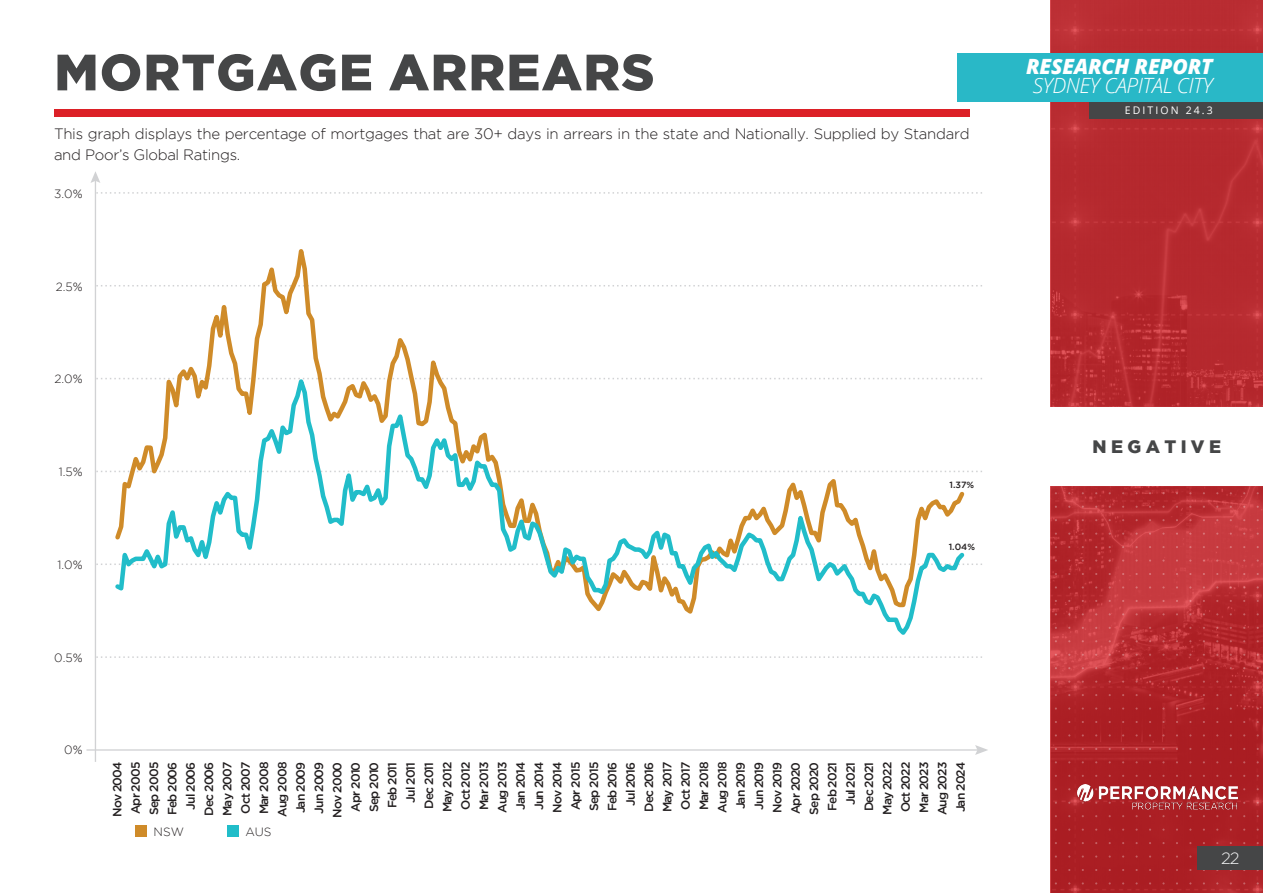
<style>
.page{position:relative;width:1263px;height:893px;background:#fff}
.page>*{position:absolute;margin:0;border:0;box-sizing:border-box;transform-origin:0 0}
.Sub-Title_Grey{font:900 51px "Gotham";letter-spacing:.025em;color:#454647}
.t1{font:italic 300 21px "Open Sans";letter-spacing:-.02em;color:#fff}
.t2{font:italic 800 21px "Open Sans";letter-spacing:-.01em;color:#fff}
.t3{font:900 18px "Gotham";letter-spacing:.245em;color:#454647}
.t4{font:300 16.5px "Gotham";color:#f2f3f4}
.t5{font:300 15px/21px "Gotham";letter-spacing:-.02em;color:#231f20}
.Text_for_graphs_Small{font:500 12px "Gotham";letter-spacing:-.07em;color:#231f20}
.Text_for_graphs{font:300 12px "Gotham";color:#231f20}
.t6{font:10.5px "Open Sans";letter-spacing:.2em;color:#fff}
.Text_for_graphs_Small-2{font:500 9px "Gotham";color:#231f20}
</style>
<div class="page">
<div style="left:1051px;top:0;width:212px;height:407px;background:#b6292e"></div>
<svg style="left:1050px;top:486px;width:213px;height:407px;fill:#b02328"></svg>
<div style="left:1197px;top:846px;width:66px;height:23px;background:#454647"></div>
<img style="left:1077px;top:785px;width:160px;height:25px">
<div style="left:1089px;top:101px;width:174px;height:18px;background:#454647"></div>
<div style="left:957px;top:53px;width:306px;height:48px;background:#29b8c7"></div>
<svg style="left:96px;top:656px;width:886px;height:2px"></svg>
<svg style="left:96px;top:563px;width:886px;height:2px"></svg>
<svg style="left:96px;top:378px;width:886px;height:1px"></svg>
<svg style="left:96px;top:471px;width:886px;height:1px"></svg>
<svg style="left:96px;top:192px;width:886px;height:2px"></svg>
<svg style="left:96px;top:285px;width:886px;height:1px"></svg>
<svg style="left:113px;top:249px;width:852px;height:116px"></svg>
<svg style="left:113px;top:365px;width:852px;height:270px"></svg>
<div style="left:54px;top:110px;width:916px;height:7px;background:#dc2027"></div>
<hr style="left:86px;top:749px;width:895px;height:2px;background:#d1d2d4">
<svg style="left:975px;top:745px;width:13px;height:10px"></svg>
<hr style="left:95px;top:178px;width:1px;height:584px;background:#d1d2d4">
<svg style="left:90px;top:171px;width:10px;height:12px"></svg>
<div style="left:136px;top:826px;width:11px;height:11px;background:#cf8b29"></div>
<div style="left:227px;top:826px;width:11px;height:11px;background:#21bdc9"></div>
<p class="Sub-Title_Grey" style="left:54px;top:43px;width:602px">MORTGAGE ARREARS</p>
<p class="t5" style="left:54px;top:123px;width:917px">This graph displays the percentage of mortgages that are 30+ days in arrears in the state and Nationally. Supplied by Standard and Poor’s Global Ratings.</p>
<p class="Text_for_graphs" style="left:54px;top:187px;width:30px">3.0%</p>
<p class="Text_for_graphs" style="left:56px;top:280px;width:28px">2.5%</p>
<p class="Text_for_graphs" style="left:54px;top:373px;width:30px">2.0%</p>
<p class="Text_for_graphs" style="left:59px;top:465px;width:25px">1.5%</p>
<p class="Text_for_graphs" style="left:58px;top:558px;width:27px">1.0%</p>
<p class="Text_for_graphs" style="left:54px;top:651px;width:30px">0.5%</p>
<p class="Text_for_graphs_Small-2" style="left:949px;top:479px;width:26px">1.37%</p>
<p class="Text_for_graphs_Small-2" style="left:949px;top:541px;width:28px">1.04%</p>
<p class="Text_for_graphs" style="left:64px;top:744px;width:20px">0%</p>
<p class="Text_for_graphs_Small" style="left:147px;top:815px;width:54px;rotate:-90deg">Sep 2005</p>
<p class="Text_for_graphs_Small" style="left:202px;top:816px;width:55px;rotate:-90deg">Dec 2006</p>
<p class="Text_for_graphs_Small" style="left:257px;top:814px;width:54px;rotate:-90deg">Mar 2008</p>
<p class="Text_for_graphs_Small" style="left:367px;top:812px;width:52px;rotate:-90deg">Sep 2010</p>
<p class="Text_for_graphs_Small" style="left:477px;top:810px;width:50px;rotate:-90deg">Mar 2013</p>
<p class="Text_for_graphs_Small" style="left:587px;top:811px;width:50px;rotate:-90deg">Sep 2015</p>
<p class="Text_for_graphs_Small" style="left:697px;top:810px;width:50px;rotate:-90deg">Mar 2018</p>
<p class="Text_for_graphs_Small" style="left:807px;top:815px;width:54px;rotate:-90deg">Sep 2020</p>
<p class="Text_for_graphs_Small" style="left:220px;top:816px;width:56px;rotate:-90deg">May 2007</p>
<p class="Text_for_graphs_Small" style="left:275px;top:817px;width:56px;rotate:-90deg">Aug 2008</p>
<p class="Text_for_graphs_Small" style="left:440px;top:812px;width:52px;rotate:-90deg">May 2012</p>
<p class="Text_for_graphs_Small" style="left:495px;top:813px;width:52px;rotate:-90deg">Aug 2013</p>
<p class="Text_for_graphs_Small" style="left:660px;top:812px;width:52px;rotate:-90deg">May 2017</p>
<p class="Text_for_graphs_Small" style="left:715px;top:813px;width:53px;rotate:-90deg">Aug 2018</p>
<p class="Text_for_graphs_Small" style="left:110px;top:817px;width:57px;rotate:-90deg">Nov 2004</p>
<p class="Text_for_graphs_Small" style="left:129px;top:814px;width:54px;rotate:-90deg">Apr 2005</p>
<p class="Text_for_graphs_Small" style="left:239px;top:814px;width:53px;rotate:-90deg">Oct 2007</p>
<p class="Text_for_graphs_Small" style="left:330px;top:817px;width:57px;rotate:-90deg">Nov 2000</p>
<p class="Text_for_graphs_Small" style="left:349px;top:812px;width:51px;rotate:-90deg">Apr 2010</p>
<p class="Text_for_graphs_Small" style="left:459px;top:810px;width:49px;rotate:-90deg">Oct 2012</p>
<p class="Text_for_graphs_Small" style="left:550px;top:813px;width:53px;rotate:-90deg">Nov 2014</p>
<p class="Text_for_graphs_Small" style="left:569px;top:810px;width:50px;rotate:-90deg">Apr 2015</p>
<p class="Text_for_graphs_Small" style="left:679px;top:810px;width:49px;rotate:-90deg">Oct 2017</p>
<p class="Text_for_graphs_Small" style="left:770px;top:813px;width:52px;rotate:-90deg">Nov 2019</p>
<p class="Text_for_graphs_Small" style="left:789px;top:814px;width:54px;rotate:-90deg">Apr 2020</p>
<p class="Text_for_graphs_Small" style="left:312px;top:814px;width:53px;rotate:-90deg">Jun 2009</p>
<p class="Text_for_graphs_Small" style="left:422px;top:809px;width:48px;rotate:-90deg">Dec 2011</p>
<p class="Text_for_graphs_Small" style="left:642px;top:812px;width:51px;rotate:-90deg">Dec 2016</p>
<p class="Text_for_graphs_Small" style="left:862px;top:811px;width:51px;rotate:-90deg">Dec 2021</p>
<p class="Text_for_graphs_Small" style="left:880px;top:815px;width:55px;rotate:-90deg">May 2022</p>
<p class="Text_for_graphs_Small" style="left:899px;top:812px;width:52px;rotate:-90deg">Oct 2022</p>
<p class="Text_for_graphs_Small" style="left:917px;top:813px;width:52px;rotate:-90deg">Mar 2023</p>
<p class="Text_for_graphs_Small" style="left:935px;top:815px;width:55px;rotate:-90deg">Aug 2023</p>
<p class="Text_for_graphs_Small" style="left:954px;top:812px;width:52px;rotate:-90deg">Jan 2024</p>
<p class="Text_for_graphs_Small" style="left:294px;top:813px;width:53px;rotate:-90deg">Jan 2009</p>
<p class="Text_for_graphs_Small" style="left:514px;top:810px;width:49px;rotate:-90deg">Jan 2014</p>
<p class="Text_for_graphs_Small" style="left:734px;top:809px;width:49px;rotate:-90deg">Jan 2019</p>
<p class="Text_for_graphs_Small" style="left:532px;top:810px;width:50px;rotate:-90deg">Jun 2014</p>
<p class="Text_for_graphs_Small" style="left:752px;top:810px;width:49px;rotate:-90deg">Jun 2019</p>
<p class="Text_for_graphs_Small" style="left:165px;top:815px;width:55px;rotate:-90deg">Feb 2006</p>
<p class="Text_for_graphs_Small" style="left:385px;top:808px;width:48px;rotate:-90deg">Feb 2011</p>
<p class="Text_for_graphs_Small" style="left:605px;top:811px;width:51px;rotate:-90deg">Feb 2016</p>
<p class="Text_for_graphs_Small" style="left:825px;top:811px;width:51px;rotate:-90deg">Feb 2021</p>
<p class="Text_for_graphs_Small" style="left:184px;top:810px;width:49px;rotate:-90deg">Jul 2006</p>
<p class="Text_for_graphs_Small" style="left:404px;top:803px;width:42px;rotate:-90deg">Jul 2011</p>
<p class="Text_for_graphs_Small" style="left:624px;top:806px;width:45px;rotate:-90deg">Jul 2016</p>
<p class="Text_for_graphs_Small" style="left:844px;top:805px;width:45px;rotate:-90deg">Jul 2021</p>
<p class="Text_for_graphs" style="left:154px;top:825px;width:32px">NSW</p>
<p class="Text_for_graphs" style="left:245px;top:825px;width:28px">AUS</p>
<h2 class="t2" style="left:1026px;top:51px;width:188px">RESEARCH REPORT</h2>
<h2 class="t1" style="left:1033px;top:71px;width:181px">SYDNEY CAPITAL CITY</h2>
<p class="t6" style="left:1125px;top:103px;width:89px">EDITION 24.3</p>
<h3 class="t3" style="left:1092px;top:436px;width:130px">NEGATIVE</h3>
<h3 class="t4" style="left:1221px;top:849px;width:20px">22</h3>
</div>
